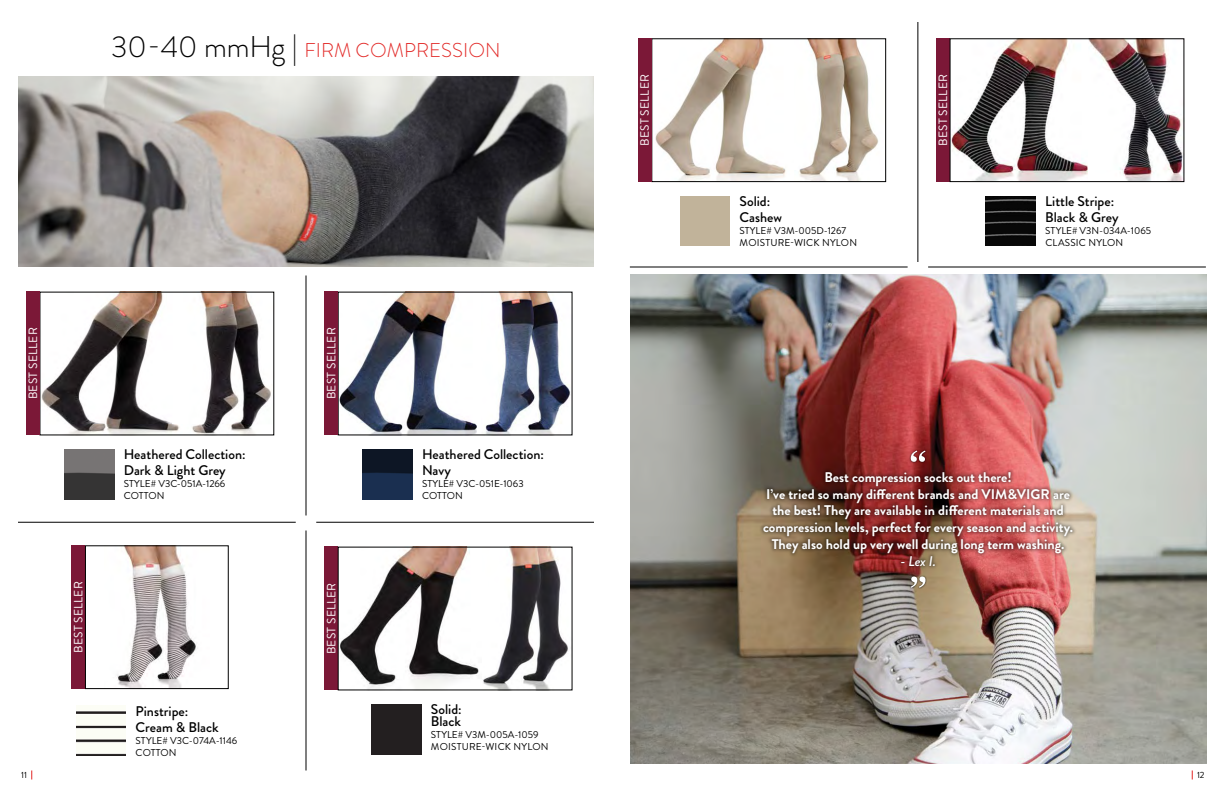
<style>
.page{position:relative;width:1224px;height:792px;background:#fff}
.page>*{position:absolute;margin:0;border:0;box-sizing:border-box;transform-origin:0 0}
.t1{font:300 20px "Brandon Grotesque";letter-spacing:.005em;color:#e22927}
.t2{font:700 14px/16.8px "Brandon Grotesque";color:#fff;text-align:center}
.t3{font:500 14px/16px "Brandon Grotesque";color:#000}
.t4{font:italic 500 14px "Brandon Grotesque";color:#fff}
.t5{font:12px "Brandon Grotesque";letter-spacing:.02em;color:#fff}
.t6{font:10px/12px "Brandon Grotesque";color:#000}
.t7{font:10px "Brandon Grotesque";letter-spacing:.02em;color:#000}
.t8{font:9px "Brandon Grotesque";color:#000}
.s1{font-size:30px;color:#000}
</style>
<div class="page">
<img style="left:652px;top:38px;width:234px;height:142px">
<div style="left:652px;top:39px;width:234px;height:143px;border:1px solid #000"></div>
<div style="left:638px;top:38px;width:14px;height:144px;background:#7b1837"></div>
<img style="left:340px;top:549px;width:228px;height:139px">
<div style="left:324px;top:547px;width:14px;height:143px;background:#7b1837"></div>
<div style="left:371px;top:704px;width:50px;height:50px;background:#231f20"></div>
<div style="left:936px;top:38px;width:14px;height:144px;background:#7b1837"></div>
<img style="left:950px;top:38px;width:234px;height:142px">
<div style="left:950px;top:39px;width:234px;height:143px;border:1px solid #000"></div>
<img style="left:986px;top:196px;width:50px;height:50px">
<img style="left:64px;top:449px;width:50px;height:50px">
<img style="left:42px;top:294px;width:229px;height:139px">
<div style="left:26px;top:292px;width:14px;height:143px;background:#7b1837"></div>
<hr style="left:630px;top:267px;width:278px;height:1px;background:#000">
<hr style="left:928px;top:267px;width:278px;height:1px;background:#000">
<hr style="left:918px;top:22px;width:1px;height:240px;background:#000">
<img style="left:630px;top:275px;width:576px;height:489px">
<img style="left:18px;top:77px;width:576px;height:189px">
<hr style="left:306px;top:276px;width:1px;height:239px;background:#000">
<hr style="left:306px;top:531px;width:1px;height:240px;background:#000">
<hr style="left:18px;top:522px;width:278px;height:1px;background:#000">
<hr style="left:316px;top:522px;width:278px;height:1px;background:#000">
<div style="left:72px;top:546px;width:13px;height:143px;background:#7b1837"></div>
<img style="left:117px;top:548px;width:81px;height:139px">
<div style="left:85px;top:546px;width:144px;height:143px;border:1px solid #000"></div>
<img style="left:76px;top:711px;width:50px;height:45px">
<img style="left:363px;top:449px;width:49px;height:50px">
<img style="left:340px;top:294px;width:136px;height:139px">
<img style="left:485px;top:294px;width:85px;height:139px">
<div style="left:324px;top:292px;width:14px;height:143px;background:#7b1837"></div>
<div style="left:909px;top:449px;width:18px;height:14px;background:#000;opacity:.7"></div>
<svg style="left:911px;top:451px;width:14px;height:11px"></svg>
<div style="left:909px;top:574px;width:18px;height:15px;background:#000;opacity:.7"></div>
<svg style="left:911px;top:577px;width:14px;height:11px"></svg>
<div style="left:759px;top:468px;width:318px;height:102px;background:#000;opacity:.4"></div>
<p class="t1" style="left:111px;top:36px;width:391px"><span class="s1">30-40 mmHg |</span> FIRM COMPRESSION</p>
<p class="t5" style="left:25px;top:399px;width:73px;rotate:-90deg">BEST SELLER</p>
<p class="t5" style="left:70px;top:653px;width:73px;rotate:-90deg">BEST SELLER</p>
<p class="t3" style="left:124px;top:447px;width:123px">Heathered Collection:<br>Dark &amp; Light Grey</p>
<p class="t6" style="left:124px;top:478px;width:103px">STYLE# V3C-051A-1266</p>
<p class="t6" style="left:124px;top:490px;width:42px">COTTON</p>
<p class="t3" style="left:136px;top:703px;width:85px">Pinstripe:<br>Cream &amp; Black</p>
<p class="t6" style="left:136px;top:734px;width:103px">STYLE# V3C-074A-1146</p>
<p class="t6" style="left:136px;top:746px;width:42px">COTTON</p>
<p class="t5" style="left:323px;top:399px;width:73px;rotate:-90deg">BEST SELLER</p>
<p class="t5" style="left:323px;top:654px;width:73px;rotate:-90deg">BEST SELLER</p>
<p class="t3" style="left:422px;top:447px;width:123px">Heathered Collection:<br>Navy</p>
<p class="t6" style="left:422px;top:478px;width:103px">STYLE# V3C-051E-1063</p>
<p class="t6" style="left:422px;top:490px;width:42px">COTTON</p>
<p class="t3" style="left:431px;top:703px;width:32px;line-height:12px">Solid:<br>Black</p>
<p class="t6" style="left:431px;top:729px;width:109px">STYLE# V3M-005A-1059</p>
<p class="t7" style="left:431px;top:740px;width:119px">MOISTURE-WICK NYLON</p>
<p class="t5" style="left:637px;top:146px;width:73px;rotate:-90deg">BEST SELLER</p>
<p class="t3" style="left:740px;top:193px;width:44px">Solid:<br>Cashew</p>
<p class="t6" style="left:740px;top:225px;width:108px">STYLE# V3M-005D-1267</p>
<p class="t7" style="left:740px;top:236px;width:119px">MOISTURE-WICK NYLON</p>
<p class="t5" style="left:935px;top:146px;width:73px;rotate:-90deg">BEST SELLER</p>
<p class="t3" style="left:1045px;top:193px;width:75px">Little Stripe:<br>Black &amp; Grey</p>
<p class="t6" style="left:1045px;top:225px;width:107px">STYLE# V3N-034A-1065<br>CLASSIC NYLON</p>
<p class="t2" style="left:824px;top:469px;width:189px">Best compression socks out there!</p>
<p class="t2" style="left:763px;top:485px;width:312px">I’ve tried so many different brands and VIM&amp;VIGR are the best! They are available in different materials and compression levels, perfect for every season and activity.<br>They also hold up very well during long term washing.</p>
<p class="t4" style="left:900px;top:551px;width:37px">- Lex I.</p>
<p class="t8" style="left:21px;top:769px;width:7px">11</p>
<p class="t8" style="left:1197px;top:769px;width:9px">12</p>
</div>
